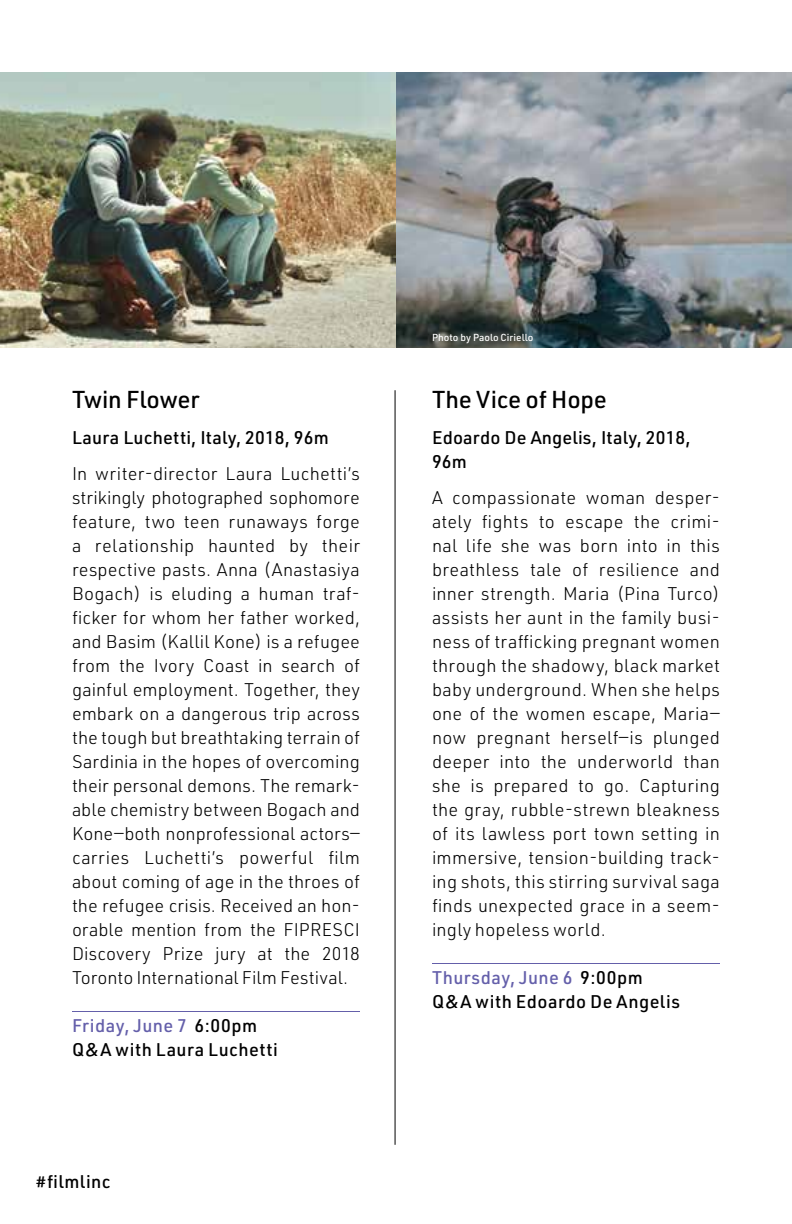
<style>
.page{position:relative;width:792px;height:1224px;background:#fff}
.page>*{position:absolute;margin:0;border:0;box-sizing:border-box;transform-origin:0 0}
.t1{font:500 24px "URWDIN";letter-spacing:-.01em;color:#000}
.t2{font:300 18px/24px "URWDIN";letter-spacing:.01em;color:#000;text-align:justify}
.t3{font:500 18px/24px "URWDIN";letter-spacing:.02em;color:#000}
.t4{font:500 10px "URWDIN";color:#fff}
.s1{color:#645faa}
</style>
<div class="page">
<hr style="left:72px;top:1011px;width:288px;height:1px;background:#645faa">
<hr style="left:432px;top:963px;width:288px;height:1px;background:#645faa">
<img style="left:0;top:72px;width:792px;height:275px">
<hr style="left:395px;top:390px;width:1px;height:755px;background:#000">
<h1 class="t1" style="left:72px;top:383px;width:129px">Twin Flower</h1>
<p class="t3" style="left:72px;top:425px;width:258px">Laura Luchetti, Italy, 2018, 96m</p>
<p class="t2" style="left:72px;top:461px;width:290px">In writer-director Laura Luchetti’s strikingly photographed sophomore feature, two teen runaways forge a relationship haunted by their respective pasts. Anna (Anastasiya Bogach) is eluding a human traf&shy;ficker for whom her father worked, and Basim (Kallil Kone) is a refugee from the Ivory Coast in search of gainful employment. Together, they embark on a dangerous trip across the tough but breathtaking terrain of Sardinia in the hopes of overcoming their personal demons. The remark&shy;able chemistry between Bogach and Kone—both nonprofessional actors— carries Luchetti’s powerful film about coming of age in the throes of the refugee crisis. Received an hon&shy;orable mention from the FIPRESCI Discovery Prize jury at the 2018<br>Toronto International Film Festival.</p>
<p class="t3" style="left:72px;top:1013px;width:207px"><span class="s1">Friday, June 7</span> 6:00pm<br>Q&amp;A with Laura Luchetti</p>
<p class="t3" style="left:36px;top:1169px;width:76px">#filmlinc</p>
<p class="t4" style="left:432px;top:331px;width:103px">Photo by Paolo Ciriello</p>
<h1 class="t1" style="left:432px;top:383px;width:176px">The Vice of Hope</h1>
<p class="t3" style="left:432px;top:425px;width:260px">Edoardo De Angelis, Italy, 2018,<br>96m</p>
<p class="t2" style="left:432px;top:485px;width:290px">A compassionate woman desper&shy;ately fights to escape the crimi&shy;nal life she was born into in this breathless tale of resilience and inner strength. Maria (Pina Turco) assists her aunt in the family busi&shy;ness of trafficking pregnant women through the shadowy, black market baby underground. When she helps one of the women escape, Maria— now pregnant herself—is plunged deeper into the underworld than she is prepared to go. Capturing the gray, rubble-strewn bleakness of its lawless port town setting in immersive, tension-building track&shy;ing shots, this stirring survival saga finds unexpected grace in a seem&shy;ingly hopeless world.</p>
<p class="t3" style="left:432px;top:965px;width:250px"><span class="s1">Thursday, June 6</span> 9:00pm<br>Q&amp;A with Edoardo De Angelis</p>
</div>
